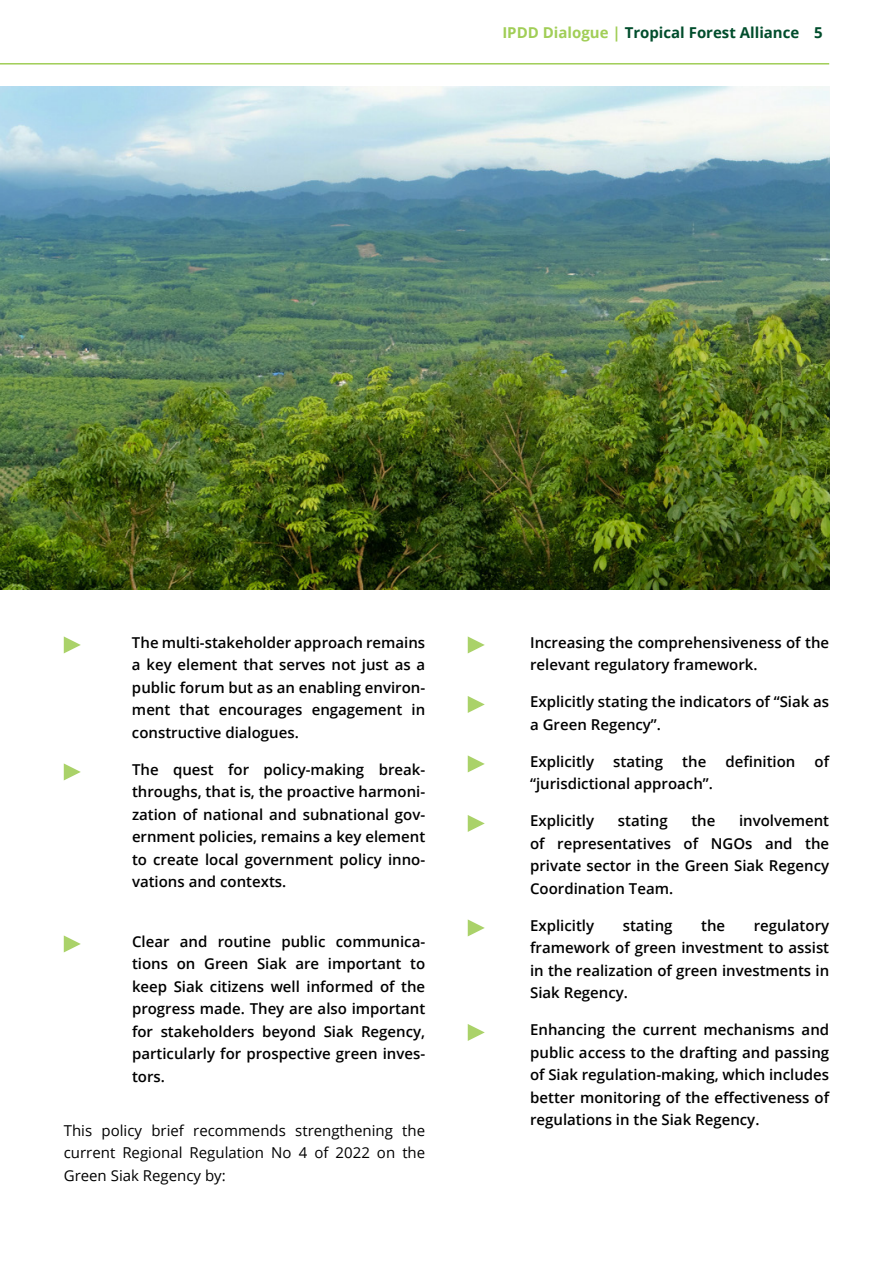
<style>
.page{position:relative;width:893px;height:1263px;background:#fff}
.page>*{position:absolute;margin:0;border:0;box-sizing:border-box;transform-origin:0 0}
.t1{font:600 15px/22.5px "Open Sans";color:#000;text-align:justify}
.t2{font:15px/22.5px "Open Sans";color:#000;text-align:justify}
.t3{font:700 15px "Open Sans";color:#004d2c}
.s1{color:#a1ce57}
</style>
<div class="page">
<img style="left:0;top:86px;width:829px;height:503px">
<svg style="left:64px;top:636px;width:17px;height:17px"></svg>
<svg style="left:64px;top:763px;width:17px;height:17px"></svg>
<svg style="left:64px;top:935px;width:17px;height:17px"></svg>
<svg style="left:468px;top:636px;width:17px;height:17px"></svg>
<svg style="left:468px;top:696px;width:17px;height:17px"></svg>
<svg style="left:468px;top:755px;width:17px;height:17px"></svg>
<svg style="left:468px;top:815px;width:17px;height:17px"></svg>
<svg style="left:468px;top:919px;width:17px;height:17px"></svg>
<svg style="left:468px;top:1024px;width:17px;height:17px"></svg>
<hr style="left:0;top:63px;width:829px;height:2px;background:#a1ce57">
<p class="t3" style="left:502px;top:22px;width:322px"><span class="s1">IPDD Dialogue |</span> Tropical Forest Alliance 5</p>
<p class="t1" style="left:132px;top:631px;width:295px">The multi-stakeholder approach remains a key element that serves not just as a public forum but as an enabling environ&shy;ment that encourages engagement in constructive dialogues.</p>
<p class="t1" style="left:132px;top:758px;width:295px">The quest for policy-making break&shy;throughs, that is, the proactive harmoni&shy;zation of national and subnational gov&shy;ernment policies, remains a key element to create local government policy inno&shy;vations and contexts.</p>
<p class="t1" style="left:132px;top:930px;width:295px">Clear and routine public communica&shy;tions on Green Siak are important to keep Siak citizens well informed of the progress made. They are also important for stakeholders beyond Siak Regency, particularly for prospective green inves&shy;tors.</p>
<p class="t2" style="left:64px;top:1119px;width:363px">This policy brief recommends strengthening the current Regional Regulation No 4 of 2022 on the Green Siak Regency by:</p>
<p class="t1" style="left:530px;top:631px;width:301px">Increasing the comprehensiveness of the relevant regulatory framework.</p>
<p class="t1" style="left:530px;top:690px;width:301px">Explicitly stating the indicators of “Siak as a Green Regency”.</p>
<p class="t1" style="left:530px;top:750px;width:66px">Explicitly</p>
<p class="t1" style="left:613px;top:750px;width:51px">stating</p>
<p class="t1" style="left:682px;top:750px;width:26px">the</p>
<p class="t1" style="left:725px;top:750px;width:72px">definition</p>
<p class="t1" style="left:815px;top:750px;width:16px">of</p>
<p class="t1" style="left:530px;top:772px;width:184px">“jurisdictional approach”.</p>
<p class="t1" style="left:530px;top:809px;width:66px">Explicitly</p>
<p class="t1" style="left:618px;top:809px;width:51px">stating</p>
<p class="t1" style="left:691px;top:809px;width:26px">the</p>
<p class="t1" style="left:530px;top:809px;width:301px;text-indent:209px">involvement of representatives of NGOs and the private sector in the Green Siak Regency Coordination Team.</p>
<p class="t1" style="left:530px;top:914px;width:66px">Explicitly</p>
<p class="t1" style="left:623px;top:914px;width:51px">stating</p>
<p class="t1" style="left:701px;top:914px;width:26px">the</p>
<p class="t1" style="left:530px;top:914px;width:301px;text-indent:224px">regulatory framework of green investment to assist in the realization of green investments in Siak Regency.</p>
<p class="t1" style="left:530px;top:1018px;width:301px">Enhancing the current mechanisms and public access to the drafting and passing of Siak regulation-making, which includes better monitoring of the effectiveness of regulations in the Siak Regency.</p>
</div>
